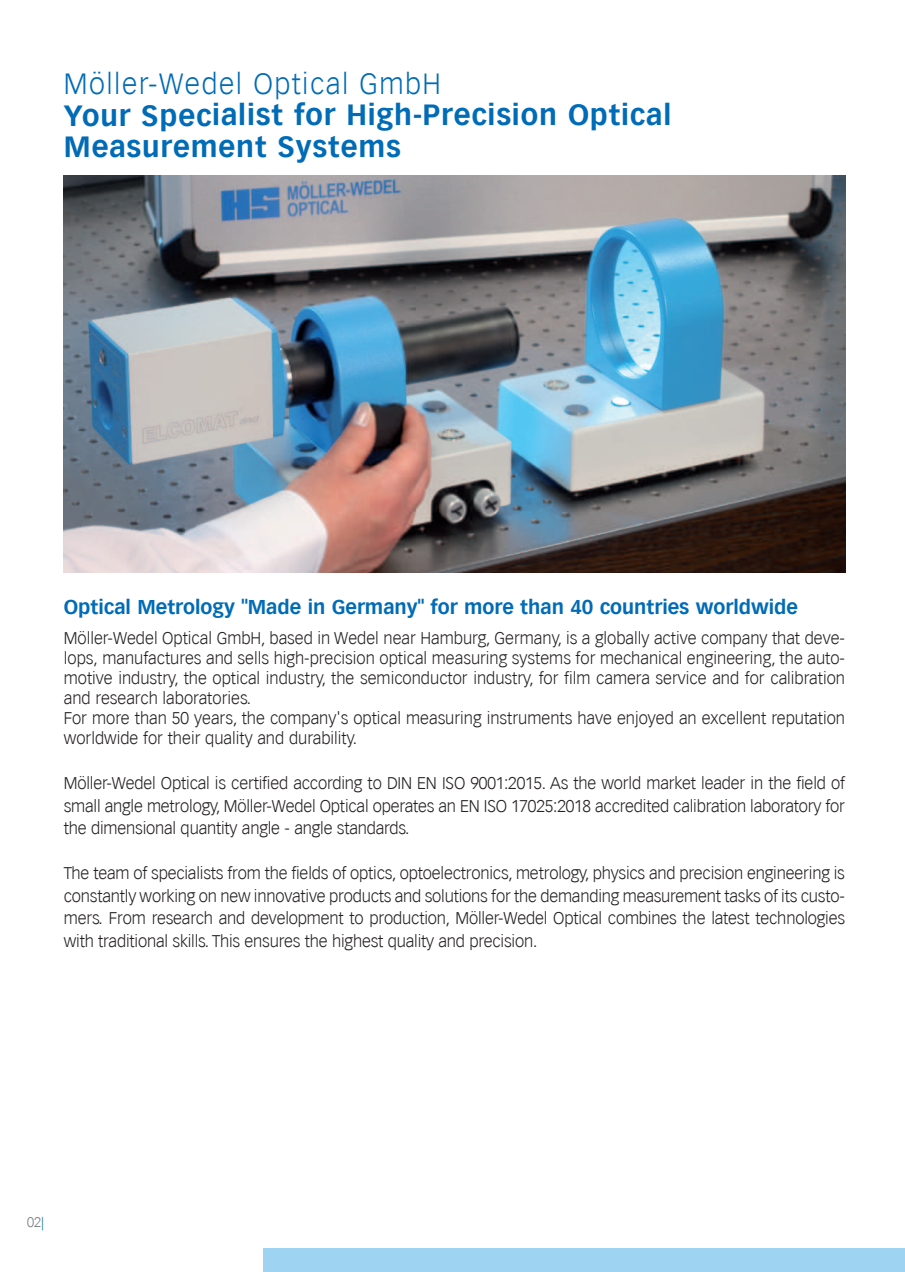
<style>
.page{position:relative;width:905px;height:1272px;background:#fff}
.page>*{position:absolute;margin:0;border:0;box-sizing:border-box;transform-origin:0 0}
.t1{font:700 28.5px/31.8px "Vectora LH";letter-spacing:.03em;color:#006bb6}
.t2{font:300 28.5px "Vectora LH";letter-spacing:.05em;color:#006bb6}
.t3{font:700 19.5px "Vectora LH";color:#006bb6}
.t4{font:300 16.5px/22.5px "Vectora LH";color:#231f20;text-align:justify}
.t5{font:300 13.5px "Vectora LH";color:#76787b}
.s1{color:#006bb6}
</style>
<div class="page">
<img style="left:64px;top:175px;width:780px;height:398px">
<div style="left:263px;top:1249px;width:638px;height:23px;background:#9ed3f1"></div>
<hr style="left:901px;top:1249px;width:3px;height:23px;background:#9ed3f1">
<p class="t2" style="left:64px;top:67px;width:379px">Möller-Wedel Optical GmbH</p>
<p class="t1" style="left:64px;top:98px;width:609px">Your Specialist for High-Precision Optical<br>Measurement Systems</p>
<p class="t3" style="left:64px;top:595px;width:735px">Optical Metrology "Made in Germany" for more than 40 countries worldwide</p>
<p class="t4" style="left:64px;top:627px;width:782px;line-height:20.1px">Möller-Wedel Optical GmbH, based in Wedel near Hamburg, Germany, is a globally active company that deve&shy;lops, manufactures and sells high-precision optical measuring systems for mechanical engineering, the auto&shy;motive industry, the optical industry, the semiconductor industry, for film camera service and for calibration and research laboratories.</p>
<p class="t4" style="left:64px;top:708px;width:782px;line-height:20.1px">For more than 50 years, the company's optical measuring instruments have enjoyed an excellent reputation worldwide for their quality and durability.</p>
<p class="t4" style="left:64px;top:772px;width:782px">Möller-Wedel Optical is certified according to DIN EN ISO 9001:2015. As the world market leader in the field of small angle metrology, Möller-Wedel Optical operates an EN ISO 17025:2018 accredited calibration laboratory for the dimensional quantity angle - angle standards.</p>
<p class="t4" style="left:64px;top:862px;width:782px">The team of specialists from the fields of optics, optoelectronics, metrology, physics and precision engineering is constantly working on new innovative products and solutions for the demanding measurement tasks of its custo&shy;mers. From research and development to production, Möller-Wedel Optical combines the latest technologies with traditional skills. This ensures the highest quality and precision.</p>
<p class="t5" style="left:27px;top:1214px;width:19px">02<span class="s1">|</span></p>
</div>
